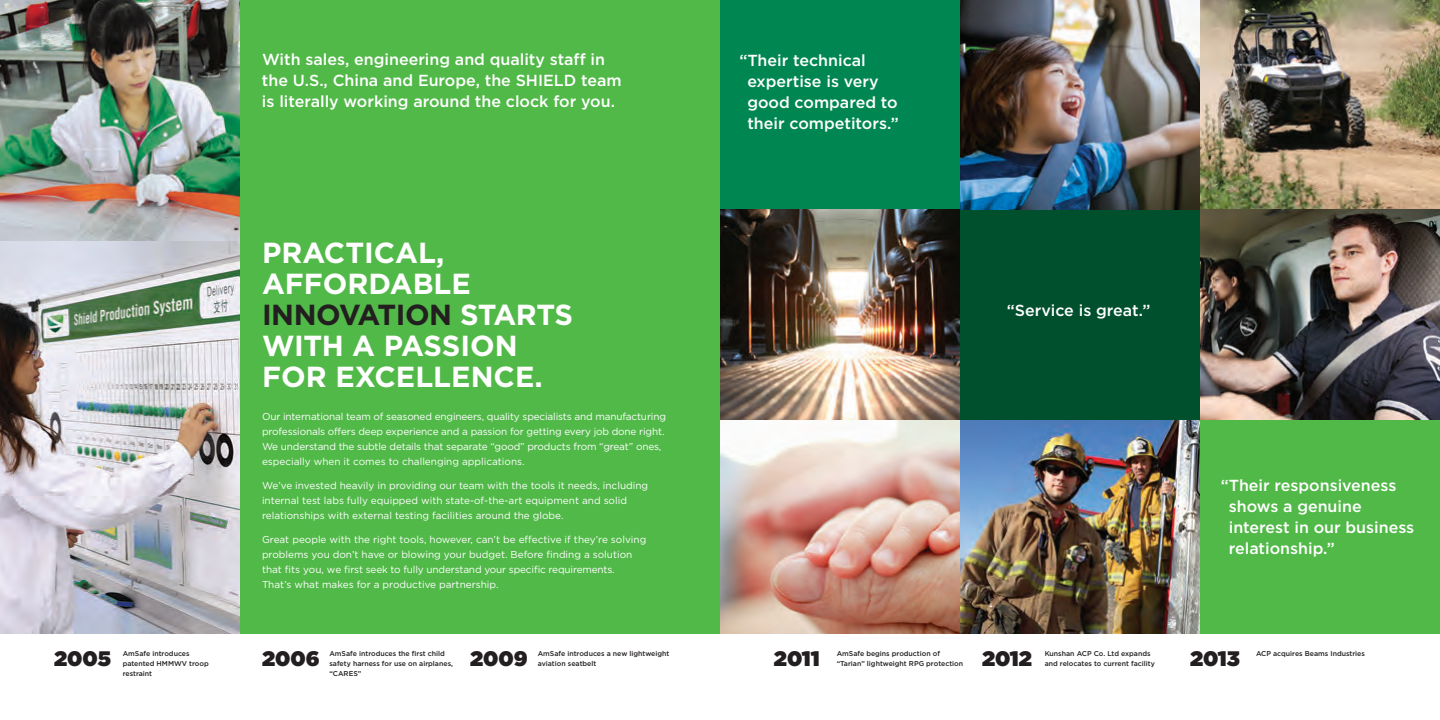
<style>
.page{position:relative;width:1440px;height:720px;background:#fff}
.page>*{position:absolute;margin:0;border:0;box-sizing:border-box;transform-origin:0 0}
.t1{font:700 29px/31px "Gotham";color:#fff}
.t2{font:900 21px "Gotham";color:#231f20}
.t3{font:500 16px/21px "Gotham";color:#fff}
.t4{font:10px/15px "Gotham";letter-spacing:-.005em;color:#fff}
.t5{font:500 7px/10px "Gotham";color:#231f20}
.s1{color:#231f20}
</style>
<div class="page">
<div style="left:240px;top:0;width:480px;height:634px;background:#51b948"></div>
<img style="left:0;top:0;width:240px;height:633px">
<img style="left:960px;top:0;width:480px;height:210px">
<div style="left:960px;top:210px;width:240px;height:210px;background:#00502e"></div>
<img style="left:960px;top:420px;width:240px;height:214px">
<div style="left:720px;top:0;width:240px;height:210px;background:#008751"></div>
<img style="left:720px;top:210px;width:240px;height:424px">
<img style="left:1200px;top:210px;width:240px;height:210px">
<div style="left:1200px;top:420px;width:240px;height:214px;background:#51b948"></div>
<p class="t3" style="left:262px;top:48px;width:361px">With sales, engineering and quality staff in the U.S., China and Europe, the SHIELD team is literally working around the clock for you.</p>
<p class="t1" style="left:262px;top:237px;width:312px">PRACTICAL,<br>AFFORDABLE<br><span class="s1">INNOVATION</span> STARTS<br>WITH A PASSION<br>FOR EXCELLENCE.</p>
<p class="t4" style="left:262px;top:409px;width:406px">Our international team of seasoned engineers, quality specialists and manufacturing professionals offers deep experience and a passion for getting every job done right.<br>We understand the subtle details that separate “good” products from “great” ones, especially when it comes to challenging applications.</p>
<p class="t4" style="left:262px;top:478px;width:388px">We’ve invested heavily in providing our team with the tools it needs, including internal test labs fully equipped with state-of-the-art equipment and solid relationships with external testing facilities around the globe.</p>
<p class="t4" style="left:262px;top:532px;width:386px">Great people with the right tools, however, can’t be effective if they’re solving problems you don’t have or blowing your budget. Before finding a solution that fits you, we first seek to fully understand your specific requirements.<br>That’s what makes for a productive partnership.</p>
<p class="t5" style="left:123px;top:649px;width:87px">AmSafe introduces patented HMMWV troop restraint</p>
<p class="t5" style="left:329px;top:649px;width:125px">AmSafe introduces the first child safety harness for use on airplanes, “CARES”</p>
<p class="t5" style="left:538px;top:649px;width:133px">AmSafe introduces a new lightweight aviation seatbelt</p>
<p class="t2" style="left:54px;top:644px;width:59px">2005</p>
<p class="t2" style="left:262px;top:644px;width:59px">2006</p>
<p class="t2" style="left:470px;top:644px;width:59px">2009</p>
<p class="t3" style="left:747px;top:50px;width:153px;text-indent:-8px">“Their technical expertise is very good compared to their competitors.”</p>
<p class="t3" style="left:1007px;top:299px;width:145px">“Service is great.”</p>
<p class="t3" style="left:1229px;top:474px;width:187px;text-indent:-8px">“Their responsiveness shows a genuine interest in our business relationship.”</p>
<p class="t5" style="left:837px;top:648px;width:128px">AmSafe begins production of “Tarian” lightweight RPG protection</p>
<p class="t5" style="left:1256px;top:648px;width:110px">ACP acquires Beams Industries</p>
<p class="t5" style="left:1045px;top:648px;width:112px">Kunshan ACP Co. Ltd expands and relocates to current facility</p>
<p class="t2" style="left:774px;top:643px;width:47px">2011</p>
<p class="t2" style="left:982px;top:643px;width:51px">2012</p>
<p class="t2" style="left:1190px;top:643px;width:51px">2013</p>
</div>
